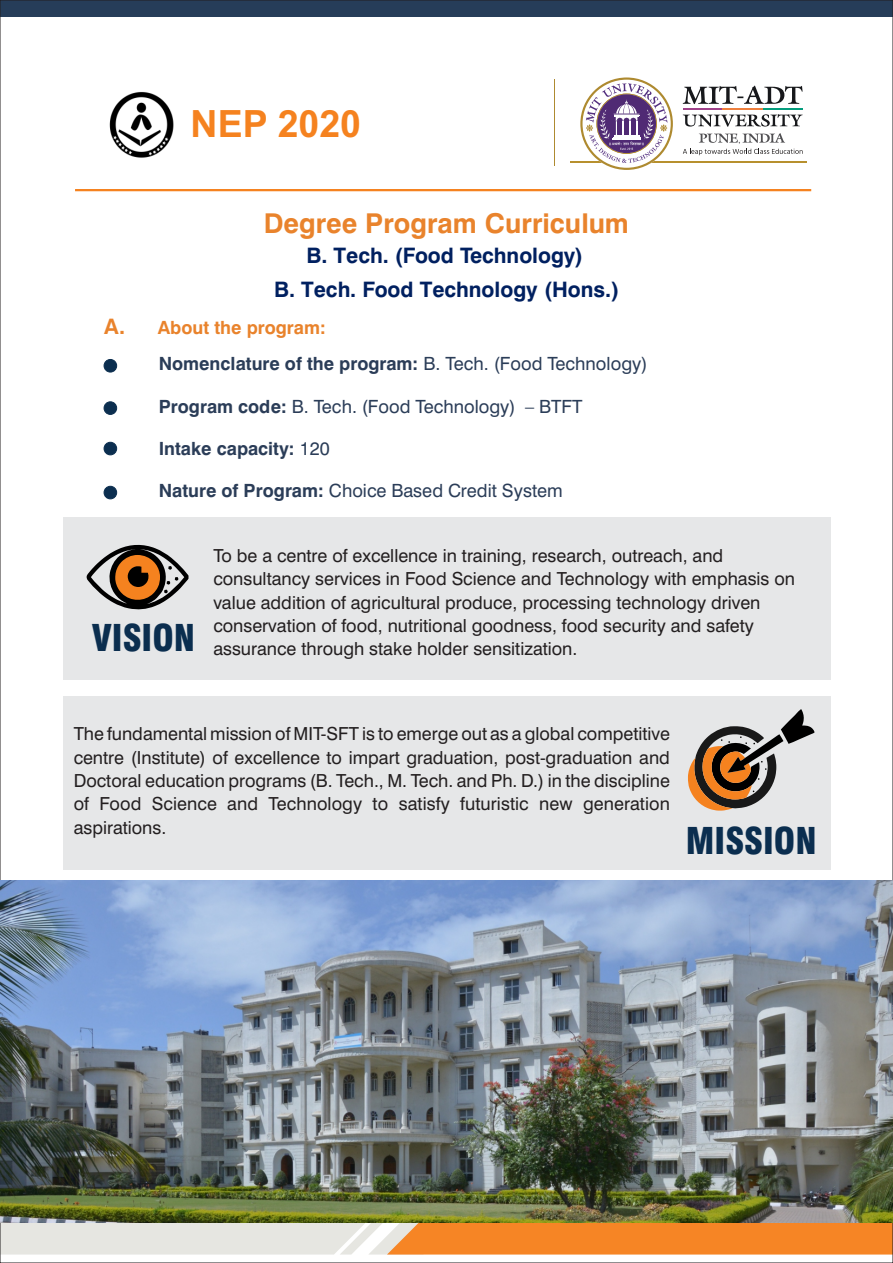
<style>
.page{position:relative;width:893px;height:1263px;background:#fff}
.page>*{position:absolute;margin:0;border:0;box-sizing:border-box;transform-origin:0 0}
.t1{font:700 37.5px "Arial";color:#f5821f}
.t2{font:900 condensed 36px "Swiss 721 BT";color:#0b2e4f}
.t3{font:700 27.3px "Swiss 721 BT";color:#e9832c}
.t4{font:700 21.3px/34.2px "Swiss 721 BT";color:#002060;text-align:center}
.t5{font:700 18.15px/36.3px "Swiss 721 BT";color:#2b3d58}
.t6{font:18.15px "Swiss 721 BT";color:#2b3d58}
.t7{font:18px/23.4px "Swiss 721 BT";color:#231f20;text-align:justify}
.s1{font-size:21.3px;color:#e9832c}
.s2{color:#e9832c}
.s3{font-weight:400}
.s4{font-weight:700}
</style>
<div class="page">
<svg style="left:2px;top:1223px;width:889px;height:31px;background:#efb17a"></svg>
<div style="left:0;top:0;width:893px;height:17px;background:#263d59"></div>
<div style="left:63px;top:697px;width:767px;height:173px;background:#e6e7e8"></div>
<svg style="left:688px;top:709px;width:126px;height:102px"></svg>
<div style="left:63px;top:517px;width:767px;height:162px;background:#e6e7e8"></div>
<svg style="left:86px;top:544px;width:103px;height:66px"></svg>
<img style="left:0;top:880px;width:893px;height:343px">
<hr style="left:75px;top:189px;width:736px;height:2px;background:#f5821f">
<hr style="left:570px;top:162px;width:236px;height:1px;background:#b7902e">
<hr style="left:683px;top:108px;width:39px;height:2px;background:#a0428a">
<hr style="left:722px;top:108px;width:41px;height:2px;background:#ee803f">
<hr style="left:763px;top:108px;width:40px;height:2px;background:#049d7d">
<svg style="left:683px;top:86px;width:120px;height:18px"></svg>
<svg style="left:683px;top:114px;width:120px;height:13px"></svg>
<svg style="left:683px;top:133px;width:120px;height:22px"></svg>
<svg style="left:580px;top:77px;width:93px;height:93px"></svg>
<hr style="left:554px;top:79px;width:1px;height:87px;background:#ae8a30">
<img style="left:109px;top:92px;width:65px;height:66px">
<div style="left:104px;top:359px;width:13px;height:13px;background:#0b2e4f;border:1px solid #0b2e4f;border-radius:50%"></div>
<div style="left:104px;top:401px;width:13px;height:14px;background:#0b2e4f;border:1px solid #0b2e4f;border-radius:50%"></div>
<div style="left:104px;top:442px;width:13px;height:13px;background:#0b2e4f;border:1px solid #0b2e4f;border-radius:50%"></div>
<div style="left:104px;top:486px;width:13px;height:13px;background:#0b2e4f;border:1px solid #0b2e4f;border-radius:50%"></div>
<h1 class="t1" style="left:191px;top:110px;width:172px">NEP 2020</h1>
<h3 class="t3" style="left:264px;top:212px;width:367px">Degree Program Curriculum</h3>
<p class="t4" style="left:274px;top:240px;width:347px">B. Tech. (Food Technology)<br>B. Tech. Food Technology (Hons.)</p>
<p class="t5" style="left:159px;top:311px;width:490px;text-indent:-55px"><span class="s1">A.</span> <span class="s2">About the program:<br></span>Nomenclature of the program: <span class="s3">B. Tech. (Food Technology)</span></p>
<p class="t6" style="left:159px;top:399px;width:425px"><span class="s4">Program code:</span> B. Tech. (Food Technology) – BTFT</p>
<p class="t5" style="left:159px;top:432px;width:172px">Intake capacity: <span class="s3">120</span></p>
<p class="t6" style="left:159px;top:483px;width:406px"><span class="s4">Nature of Program:</span> Choice Based Credit System</p>
<p class="t7" style="left:213px;top:545px;width:511px">To be a centre of excellence in training, research, outreach, and</p>
<p class="t7" style="left:213px;top:569px;width:583px">consultancy services in Food Science and Technology with emphasis on</p>
<p class="t7" style="left:213px;top:592px;width:549px">value addition of agricultural produce, processing technology driven</p>
<p class="t7" style="left:213px;top:615px;width:542px">conservation of food, nutritional goodness, food security and safety</p>
<p class="t7" style="left:92px;top:639px;width:487px"><sup>VISION</sup> assurance through stake holder sensitization.</p>
<p class="t7" style="left:74px;top:724px;width:598px">The fundamental mission of MIT-SFT is to emerge out as a global competitive centre (Institute) of excellence to impart graduation, post-graduation and Doctoral education programs (B. Tech., M. Tech. and Ph. D.) in the discipline of Food Science and Technology to satisfy futuristic new generation aspirations.</p>
<h2 class="t2" style="left:686px;top:827px;width:132px">MISSION</h2>
</div>
